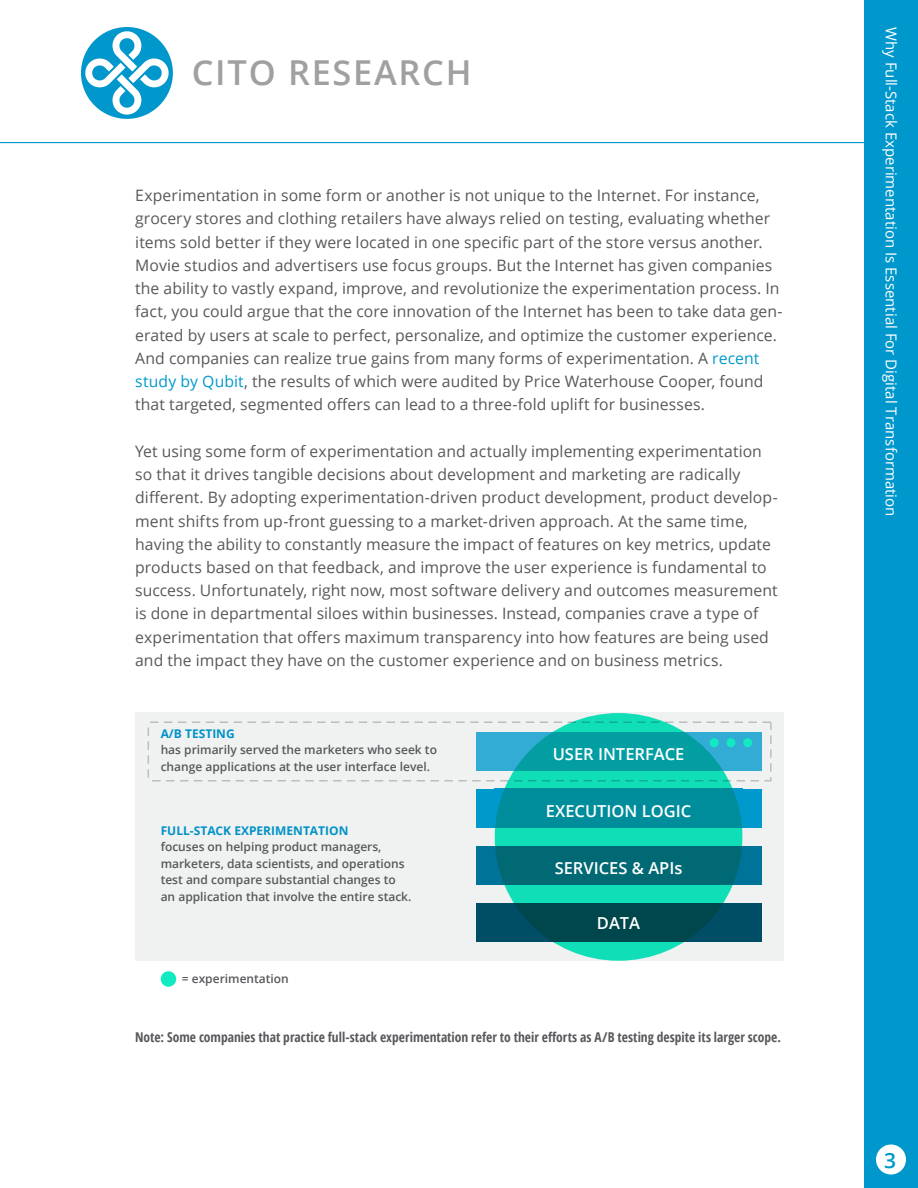
<style>
.page{position:relative;width:918px;height:1188px;background:#fff}
.page>*{position:absolute;margin:0;border:0;box-sizing:border-box;transform-origin:0 0}
.t1{font:600 34.35px "Open Sans";letter-spacing:.05em;color:#a0a0a0}
.t2{font:600 21px "Open Sans";color:#0097cc}
.t3{font:600 16.5px "Open Sans";color:#fff}
.t4{font:15.75px/23.2px "Open Sans";letter-spacing:.005em;color:#57585b}
.t5{font:15px "Open Sans";color:#fff}
.t6{font:700 condensed 13.5px "Open Sans";color:#57585b}
.t7{font:600 12px/16.5px "Open Sans";color:#57585b}
.t8{font:700 12px "Open Sans";color:#0092c8}
.s1{color:#09c}
</style>
<div class="page">
<hr style="left:0;top:142px;width:864px;height:1px;background:#0097cc">
<div style="left:864px;top:0;width:54px;height:1188px;background:#0097cc"></div>
<div style="left:876px;top:1144px;width:30px;height:30px;background:#fff;border-radius:50%"></div>
<svg style="left:81px;top:27px;width:92px;height:92px"></svg>
<svg style="left:84px;top:30px;width:86px;height:86px"></svg>
<div style="left:135px;top:712px;width:648px;height:249px;background:#f0f1f1"></div>
<svg style="left:148px;top:722px;width:624px;height:60px"></svg>
<div style="left:476px;top:732px;width:285px;height:39px;background:#33acd5"></div>
<div style="left:476px;top:789px;width:285px;height:39px;background:#09c"></div>
<div style="left:476px;top:846px;width:285px;height:39px;background:#007399"></div>
<div style="left:476px;top:903px;width:285px;height:39px;background:#004d66"></div>
<svg style="left:495px;top:713px;width:247px;height:248px;background:#059892"></svg>
<div style="left:743px;top:738px;width:9px;height:9px;background:#12ebc2;border-radius:50%"></div>
<div style="left:726px;top:738px;width:9px;height:9px;background:#12ebc2;border-radius:50%"></div>
<div style="left:710px;top:738px;width:9px;height:9px;background:#12ebc2;border-radius:50%"></div>
<div style="left:161px;top:971px;width:15px;height:16px;background:#12ebc2;border-radius:50%"></div>
<h1 class="t1" style="left:192px;top:53px;width:281px">CITO RESEARCH</h1>
<p class="t4" style="left:135px;top:183px;width:649px">Experimentation in some form or another is not unique to the Internet. For instance, grocery stores and clothing retailers have always relied on testing, evaluating whether items sold better if they were located in one specific part of the store versus another.<br>Movie studios and advertisers use focus groups. But the Internet has given companies the ability to vastly expand, improve, and revolutionize the experimentation process. In fact, you could argue that the core innovation of the Internet has been to take data gen&shy;erated by users at scale to perfect, personalize, and optimize the customer experience.<br>And companies can realize true gains from many forms of experimentation. A <span class="s1">recent study by Qubit</span>, the results of which were audited by Price Waterhouse Cooper, found that targeted, segmented offers can lead to a three-fold uplift for businesses.</p>
<p class="t4" style="left:135px;top:439px;width:644px">Yet using some form of experimentation and actually implementing experimentation so that it drives tangible decisions about development and marketing are radically different. By adopting experimentation-driven product development, product develop&shy;ment shifts from up-front guessing to a market-driven approach. At the same time, having the ability to constantly measure the impact of features on key metrics, update products based on that feedback, and improve the user experience is fundamental to success. Unfortunately, right now, most software delivery and outcomes measurement is done in departmental siloes within businesses. Instead, companies crave a type of experimentation that offers maximum transparency into how features are being used and the impact they have on the customer experience and on business metrics.</p>
<p class="t8" style="left:161px;top:727px;width:76px">A/B TESTING</p>
<p class="t7" style="left:161px;top:743px;width:278px">has primarily served the marketers who seek to change applications at the user interface level.</p>
<p class="t8" style="left:161px;top:824px;width:189px">FULL-STACK EXPERIMENTATION</p>
<p class="t7" style="left:161px;top:840px;width:252px">focuses on helping product managers, marketers, data scientists, and operations test and compare substantial changes to an application that involve the entire stack.</p>
<p class="t7" style="left:182px;top:972px;width:109px">= experimentation</p>
<p class="t3" style="left:553px;top:747px;width:133px">USER INTERFACE</p>
<p class="t3" style="left:546px;top:804px;width:147px">EXECUTION LOGIC</p>
<p class="t3" style="left:555px;top:861px;width:129px">SERVICES &amp; APIs</p>
<p class="t3" style="left:597px;top:916px;width:45px">DATA</p>
<p class="t6" style="left:135px;top:1028px;width:647px">Note: Some companies that practice full-stack experimentation refer to their efforts as A/B testing despite its larger scope.</p>
<p class="t5" style="left:897px;top:27px;width:491px;rotate:90deg">Why Full-Stack Experimentation Is Essential For Digital Transformation</p>
<h2 class="t2" style="left:884px;top:1151px;width:13px">3</h2>
</div>
